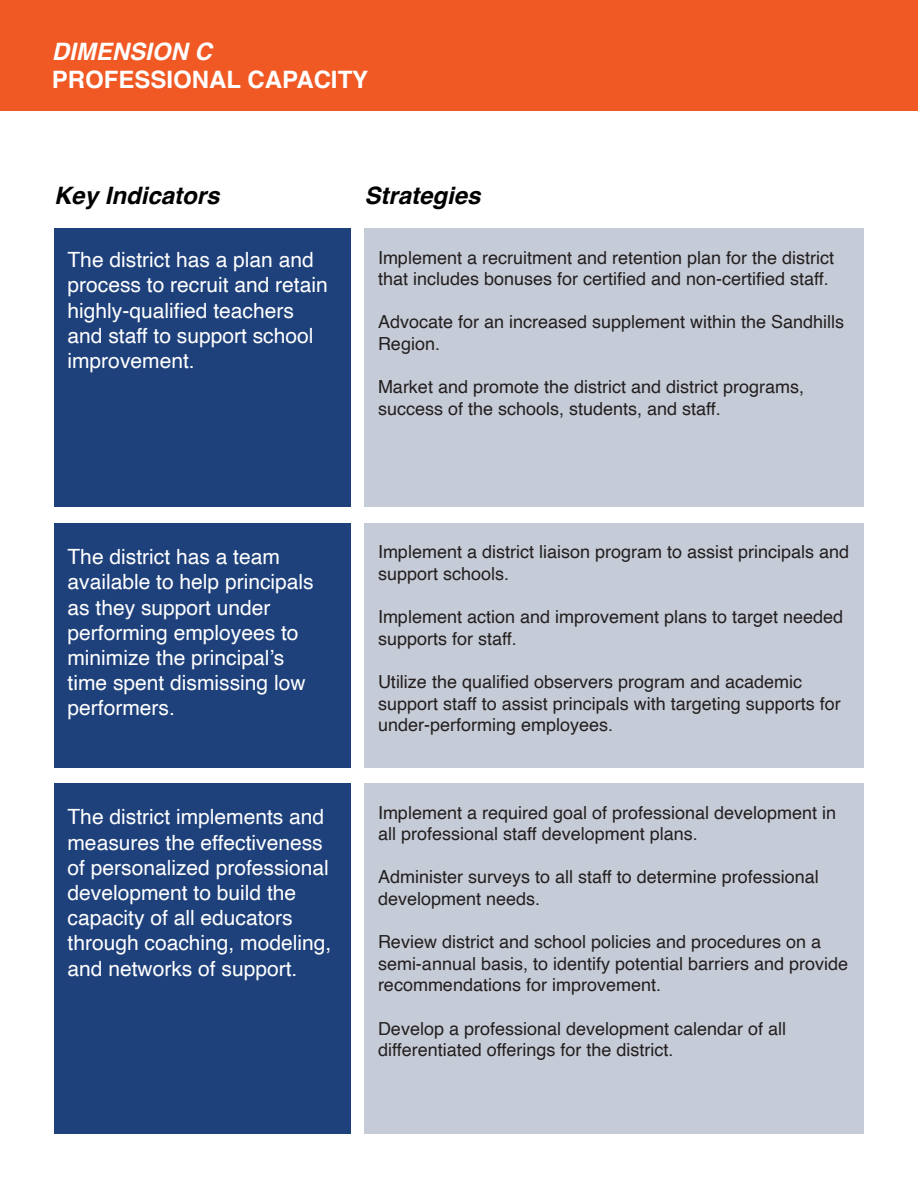
<style>
.page{position:relative;width:918px;height:1188px;background:#fff}
.page>*{position:absolute;margin:0;border:0;box-sizing:border-box;transform-origin:0 0}
.t1{font:700 24px/28.8px "Helvetica";color:#fff}
.t2{font:italic 700 24px "Helvetica";color:#000}
.t3{font:21px/25.2px "Helvetica";color:#fff}
.t4{font:18px/21.6px "Helvetica";color:#231f20}
.s1{font-style:italic}
</style>
<div class="page">
<div style="left:0;top:0;width:918px;height:111px;background:#f15924"></div>
<div style="left:54px;top:228px;width:297px;height:279px;background:#1e417c"></div>
<div style="left:54px;top:523px;width:297px;height:244px;background:#1e417c"></div>
<div style="left:54px;top:784px;width:297px;height:350px;background:#1e417c"></div>
<div style="left:364px;top:228px;width:500px;height:279px;background:#c6ccd7"></div>
<div style="left:364px;top:523px;width:500px;height:244px;background:#c6ccd7"></div>
<div style="left:364px;top:784px;width:500px;height:350px;background:#c6ccd7"></div>
<p class="t1" style="left:52px;top:39px;width:318px"><span class="s1">DIMENSION C<br></span>PROFESSIONAL CAPACITY</p>
<p class="t2" style="left:54px;top:181px;width:167px">Key Indicators</p>
<p class="t2" style="left:364px;top:181px;width:118px">Strategies</p>
<p class="t3" style="left:68px;top:248px;width:262px">The district has a plan and process to recruit and retain highly-qualified teachers and staff to support school improvement.</p>
<p class="t4" style="left:378px;top:247px;width:458px">Implement a recruitment and retention plan for the district that includes bonuses for certified and non-certified staff.</p>
<p class="t4" style="left:378px;top:312px;width:468px">Advocate for an increased supplement within the Sandhills<br>Region.</p>
<p class="t4" style="left:378px;top:377px;width:428px">Market and promote the district and district programs, success of the schools, students, and staff.</p>
<p class="t3" style="left:68px;top:545px;width:248px">The district has a team available to help principals as they support under performing employees to minimize the principal’s time spent dismissing low performers.</p>
<p class="t3" style="left:68px;top:805px;width:265px">The district implements and measures the effectiveness of personalized professional development to build the capacity of all educators through coaching, modeling, and networks of support.</p>
<p class="t4" style="left:378px;top:542px;width:473px">Implement a district liaison program to assist principals and support schools.</p>
<p class="t4" style="left:378px;top:607px;width:467px">Implement action and improvement plans to target needed supports for staff.</p>
<p class="t4" style="left:378px;top:671px;width:464px">Utilize the qualified observers program and academic support staff to assist principals with targeting supports for under-performing employees.</p>
<p class="t4" style="left:378px;top:802px;width:460px">Implement a required goal of professional development in all professional staff development plans.</p>
<p class="t4" style="left:378px;top:867px;width:442px">Administer surveys to all staff to determine professional development needs.</p>
<p class="t4" style="left:378px;top:932px;width:472px">Review district and school policies and procedures on a semi-annual basis, to identify potential barriers and provide recommendations for improvement.</p>
<p class="t4" style="left:378px;top:1018px;width:410px">Develop a professional development calendar of all differentiated offerings for the district.</p>
</div>
